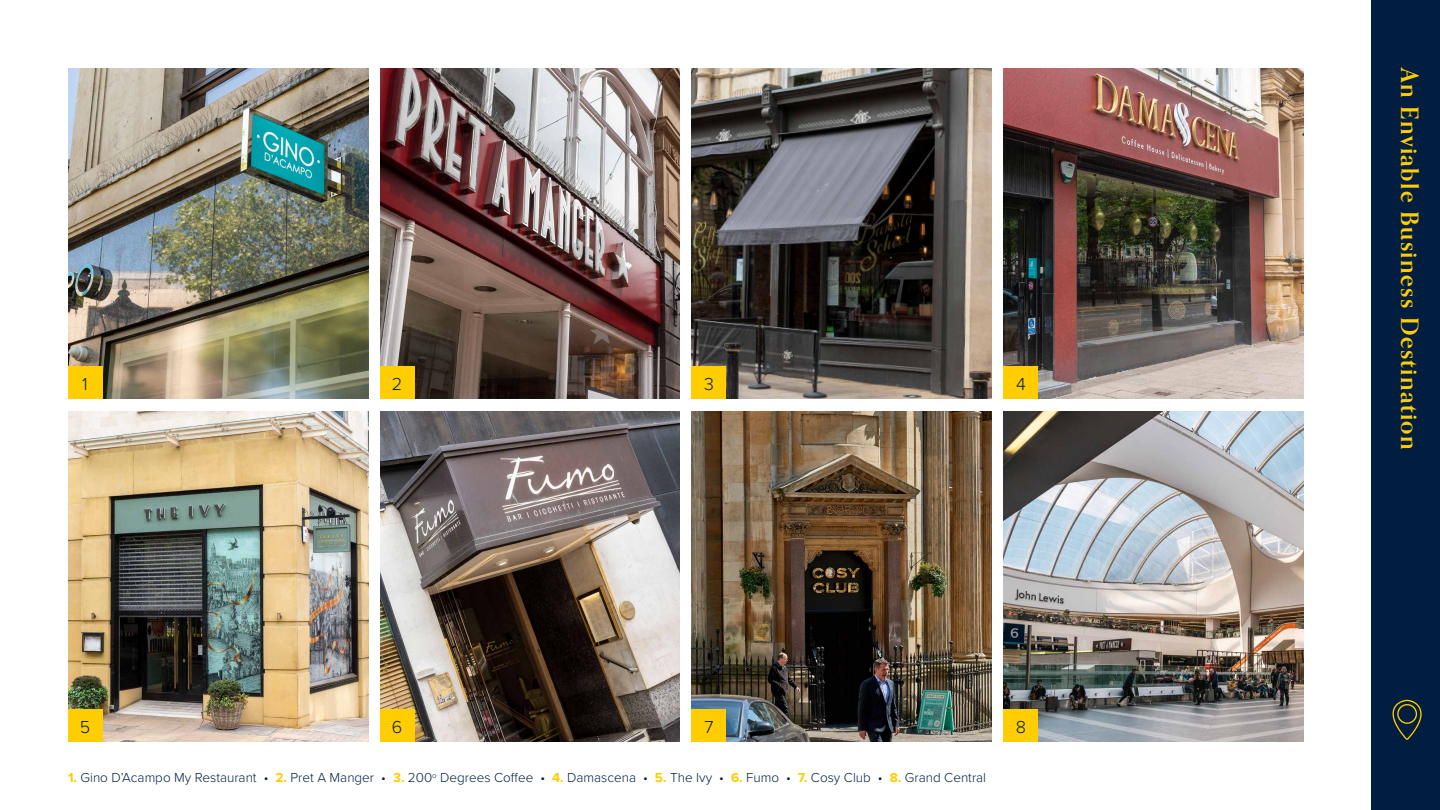
<style>
.page{position:relative;width:1440px;height:810px;background:#fff}
.page>*{position:absolute;margin:0;border:0;box-sizing:border-box;transform-origin:0 0}
.t1{font:700 24px "Orpheus Pro";letter-spacing:.06em;color:#ffcd00}
.t2{font:300 18px "Proxima Nova";color:#011e41}
.t3{font:300 13.5px "Proxima Nova";color:#011e41}
.s1{font-weight:700;color:#ffcd00}
</style>
<div class="page">
<div style="left:1372px;top:0;width:68px;height:810px;background:#011e41"></div>
<img style="left:692px;top:411px;width:300px;height:331px">
<img style="left:68px;top:411px;width:300px;height:331px">
<img style="left:692px;top:68px;width:300px;height:331px">
<img style="left:1004px;top:68px;width:300px;height:331px">
<img style="left:380px;top:68px;width:300px;height:331px">
<img style="left:68px;top:68px;width:300px;height:331px">
<svg style="left:1392px;top:700px;width:30px;height:40px"></svg>
<div style="left:68px;top:366px;width:34px;height:33px;background:#ffcd00"></div>
<div style="left:68px;top:709px;width:34px;height:33px;background:#ffcd00"></div>
<img style="left:380px;top:411px;width:300px;height:331px">
<img style="left:1004px;top:411px;width:300px;height:331px">
<div style="left:380px;top:366px;width:34px;height:33px;background:#ffcd00"></div>
<div style="left:692px;top:366px;width:34px;height:33px;background:#ffcd00"></div>
<div style="left:1004px;top:366px;width:34px;height:33px;background:#ffcd00"></div>
<div style="left:380px;top:709px;width:34px;height:33px;background:#ffcd00"></div>
<div style="left:692px;top:709px;width:34px;height:33px;background:#ffcd00"></div>
<div style="left:1004px;top:709px;width:34px;height:33px;background:#ffcd00"></div>
<h2 class="t2" style="left:82px;top:370px;width:7px">1</h2>
<h2 class="t2" style="left:80px;top:713px;width:12px">5</h2>
<h2 class="t2" style="left:392px;top:370px;width:12px">2</h2>
<h2 class="t2" style="left:704px;top:370px;width:11px">3</h2>
<h2 class="t2" style="left:1016px;top:370px;width:11px">4</h2>
<h2 class="t2" style="left:392px;top:713px;width:12px">6</h2>
<h2 class="t2" style="left:704px;top:713px;width:11px">7</h2>
<h2 class="t2" style="left:1016px;top:713px;width:12px">8</h2>
<p class="t3" style="left:68px;top:768px;width:920px"><span class="s1">1.</span> Gino D’Acampo My Restaurant • <span class="s1">2.</span> Pret A Manger • <span class="s1">3.</span> 200<sup>o</sup> Degrees Coffee • <span class="s1">4.</span> Damascena • <span class="s1">5.</span> The Ivy • <span class="s1">6.</span> Fumo • <span class="s1">7.</span> Cosy Club • <span class="s1">8.</span> Grand Central</p>
<h1 class="t1" style="left:1425px;top:68px;width:383px;rotate:90deg">An Enviable Business Destination</h1>
</div>
